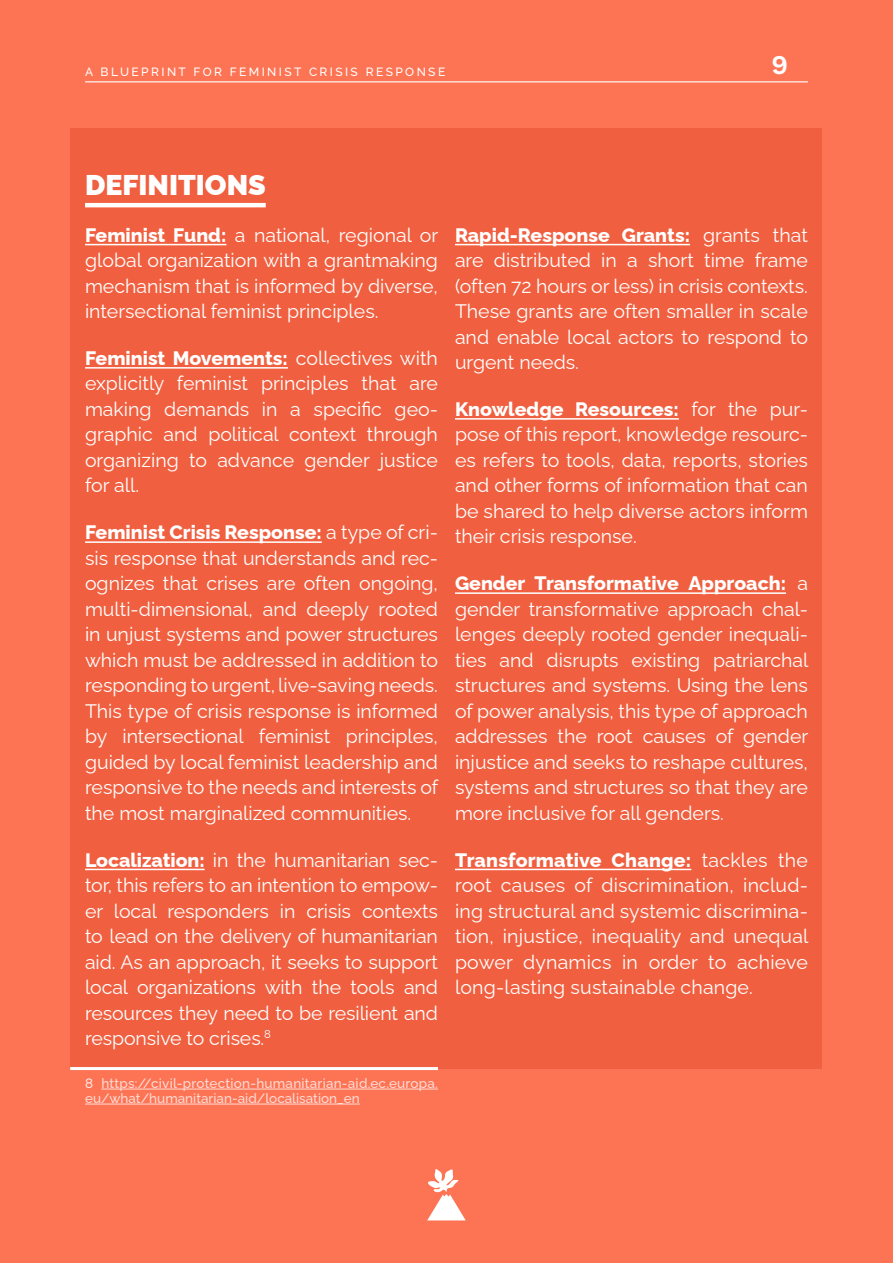
<style>
.page{position:relative;width:893px;height:1263px;background:#fd7454}
.page>*{position:absolute;margin:0;border:0;box-sizing:border-box;transform-origin:0 0}
.t1{font:900 28.5px "Raleway";color:#fff}
.t2{font:600 27px "Work Sans";color:#fff}
.t3{font:19.5px/25.5px "Raleway";color:#fff;text-align:justify}
.t4{font:500 13.5px/15px "Raleway";letter-spacing:.01em;color:#ffdcd6}
.t5{font:500 12px "Raleway";letter-spacing:.2em;color:#fff}
.s1{font-weight:800}
.s2{font-weight:400;color:#fff}
</style>
<div class="page">
<div style="left:70px;top:128px;width:752px;height:941px;background:#f06040"></div>
<hr style="left:85px;top:81px;width:723px;height:1px;background:#fff">
<svg style="left:427px;top:1169px;width:39px;height:51px"></svg>
<div style="left:85px;top:203px;width:181px;height:5px;background:#fc9e89"></div>
<hr style="left:85px;top:244px;width:141px;height:1px;background:#fff">
<hr style="left:85px;top:367px;width:203px;height:2px;background:#fff">
<hr style="left:85px;top:541px;width:237px;height:2px;background:#fff">
<hr style="left:85px;top:869px;width:120px;height:1px;background:#fff">
<hr style="left:101px;top:1089px;width:337px;height:1px;background:#ffdcd6">
<hr style="left:85px;top:1104px;width:275px;height:1px;background:#ffdcd6">
<hr style="left:455px;top:244px;width:235px;height:1px;background:#fff">
<hr style="left:455px;top:418px;width:224px;height:2px;background:#fff">
<hr style="left:455px;top:592px;width:331px;height:2px;background:#fff">
<hr style="left:455px;top:869px;width:236px;height:1px;background:#fff">
<hr style="left:70px;top:1067px;width:368px;height:3px;background:#fff">
<hr style="left:85px;top:203px;width:181px;height:4px;background:#fff">
<p class="t5" style="left:85px;top:62px;width:362px">A BLUEPRINT FOR FEMINIST CRISIS RESPONSE</p>
<h2 class="t2" style="left:771px;top:44px;width:18px">9</h2>
<h1 class="t1" style="left:85px;top:162px;width:182px">DEFINITIONS</h1>
<p class="t3" style="left:85px;top:220px;width:355px"><span class="s1">Feminist Fund:</span> a national, regional or global organization with a grantmaking mechanism that is informed by diverse, intersectional feminist principles.</p>
<p class="t3" style="left:85px;top:343px;width:354px"><span class="s1">Feminist Movements:</span> collectives with explicitly feminist principles that are making demands in a specific geo&shy;graphic and political context through organizing to advance gender justice for all.</p>
<p class="t3" style="left:85px;top:517px;width:355px"><span class="s1">Feminist Crisis Response:</span> a type of cri&shy;sis response that understands and rec&shy;ognizes that crises are often ongoing, multi-dimensional, and deeply rooted in unjust systems and power structures which must be addressed in addition to responding to urgent, live-saving needs.<br>This type of crisis response is informed by intersectional feminist principles, guided by local feminist leadership and responsive to the needs and interests of the most marginalized communities.</p>
<p class="t3" style="left:85px;top:845px;width:354px"><span class="s1">Localization:</span> in the humanitarian sec&shy;tor, this refers to an intention to empow&shy;er local responders in crisis contexts to lead on the delivery of humanitarian aid. As an approach, it seeks to support local organizations with the tools and resources they need to be resilient and responsive to crises.<sup>8</sup></p>
<p class="t4" style="left:85px;top:1074px;width:354px"><span class="s2">8</span> https://civil-protection-humanitarian-aid.ec.europa. eu/what/humanitarian-aid/localisation_en</p>
<p class="t3" style="left:455px;top:220px;width:354px"><span class="s1">Rapid-Response Grants:</span> grants that are distributed in a short time frame (often 72 hours or less) in crisis contexts.<br>These grants are often smaller in scale and enable local actors to respond to urgent needs.</p>
<p class="t3" style="left:455px;top:394px;width:354px"><span class="s1">Knowledge Resources:</span> for the pur&shy;pose of this report, knowledge resourc&shy;es refers to tools, data, reports, stories and other forms of information that can be shared to help diverse actors inform their crisis response.</p>
<p class="t3" style="left:455px;top:568px;width:355px"><span class="s1">Gender Transformative Approach:</span> a gender transformative approach chal&shy;lenges deeply rooted gender inequali&shy;ties and disrupts existing patriarchal structures and systems. Using the lens of power analysis, this type of approach addresses the root causes of gender injustice and seeks to reshape cultures, systems and structures so that they are more inclusive for all genders.</p>
<p class="t3" style="left:455px;top:845px;width:355px"><span class="s1">Transformative Change:</span> tackles the root causes of discrimination, includ&shy;ing structural and systemic discrimina&shy;tion, injustice, inequality and unequal power dynamics in order to achieve long-lasting sustainable change.</p>
</div>
